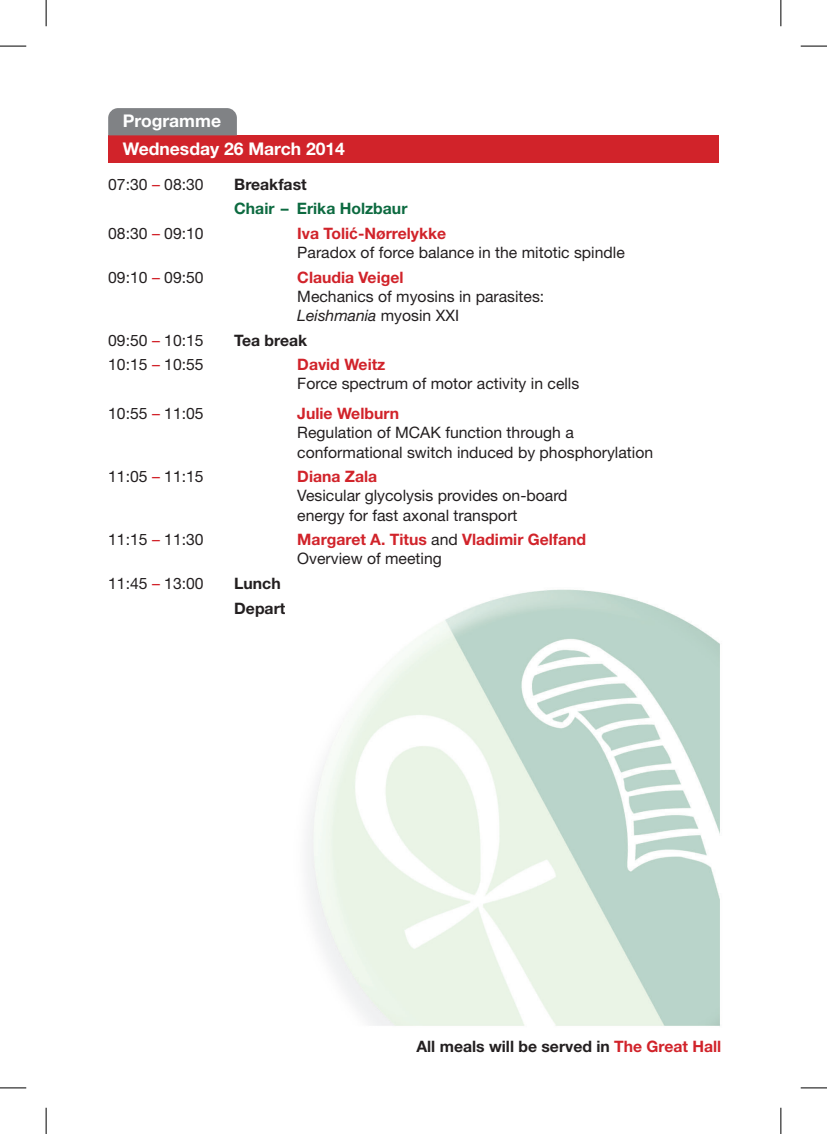
<style>
.page{position:relative;width:827px;height:1134px;background:#fff}
.page>*{position:absolute;margin:0;border:0;box-sizing:border-box;transform-origin:0 0}
.t1{font:700 17.5px/28px "Helvetica Neue";color:#fff}
.t2{font:15.75px/19.2px "Helvetica Neue";color:#231f20}
.t3{font:700 15.75px/19.2px "Helvetica Neue";color:#d1232a}
.t4{font:700 15.75px/24.5px "Helvetica Neue";color:#231f20}
.t5{font:700 15.75px "Helvetica Neue";color:#0c6a40}
.s1{color:#d1232a}
.s2{font-weight:700;color:#d1232a}
.s3{font-family:"Arial";font-weight:700;color:#d1232a}
.s4{font-style:italic}
.s5{font-weight:400;color:#231f20}
</style>
<div class="page">
<img style="left:108px;top:135px;width:612px;height:891px">
<div style="left:108px;top:136px;width:610px;height:27px;background:#d1232a"></div>
<div style="left:108px;top:108px;width:129px;height:27px;background:#808285"></div>
<svg style="left:0;top:46px;width:26px;height:1px"></svg>
<svg style="left:800px;top:46px;width:26px;height:1px"></svg>
<svg style="left:0;top:1088px;width:26px;height:1px"></svg>
<svg style="left:800px;top:1088px;width:26px;height:1px"></svg>
<svg style="left:46px;top:0;width:1px;height:26px"></svg>
<svg style="left:46px;top:1108px;width:1px;height:26px"></svg>
<svg style="left:780px;top:0;width:1px;height:26px"></svg>
<svg style="left:780px;top:1108px;width:1px;height:26px"></svg>
<p class="t1" style="left:123px;top:107px;width:224px">Programme<br>Wednesday 26 March 2014</p>
<p class="t2" style="left:108px;top:174px;width:97px">07:30 <span class="s1">–</span> 08:30</p>
<p class="t4" style="left:234px;top:172px;width:74px">Breakfast</p>
<p class="t5" style="left:234px;top:199px;width:175px">Chair – Erika Holzbaur</p>
<p class="t2" style="left:108px;top:224px;width:97px">08:30 <span class="s1">–</span> 09:10</p>
<p class="t2" style="left:297px;top:224px;width:329px"><span class="s2">Iva Toli</span><span class="s3">ć</span><span class="s2">-Nørrelykke<br></span>Paradox of force balance in the mitotic spindle</p>
<p class="t2" style="left:108px;top:267px;width:97px">09:10 <span class="s1">–</span> 09:50</p>
<p class="t3" style="left:297px;top:267px;width:108px">Claudia Veigel</p>
<p class="t2" style="left:297px;top:287px;width:248px">Mechanics of myosins in parasites:<br><span class="s4">Leishmania</span> myosin XXI</p>
<p class="t2" style="left:108px;top:330px;width:97px">09:50 <span class="s1">–</span> 10:15</p>
<p class="t4" style="left:234px;top:327px;width:74px">Tea break</p>
<p class="t2" style="left:108px;top:355px;width:97px">10:15 <span class="s1">–</span> 10:55</p>
<p class="t3" style="left:297px;top:355px;width:90px">David Weitz</p>
<p class="t2" style="left:297px;top:374px;width:283px">Force spectrum of motor activity in cells</p>
<p class="t2" style="left:108px;top:404px;width:97px">10:55 <span class="s1">–</span> 11:05</p>
<p class="t3" style="left:297px;top:404px;width:103px">Julie Welburn</p>
<p class="t2" style="left:297px;top:423px;width:357px">Regulation of MCAK function through a conformational switch induced by phosphorylation</p>
<p class="t2" style="left:108px;top:467px;width:97px">11:05 <span class="s1">–</span> 11:15</p>
<p class="t3" style="left:297px;top:467px;width:81px">Diana Zala</p>
<p class="t2" style="left:297px;top:486px;width:272px">Vesicular glycolysis provides on-board energy for fast axonal transport</p>
<p class="t2" style="left:108px;top:530px;width:97px">11:15 <span class="s1">–</span> 11:30</p>
<p class="t3" style="left:297px;top:530px;width:290px">Margaret A. Titus <span class="s5">and</span> Vladimir Gelfand<br><span class="s5">Overview of meeting</span></p>
<p class="t2" style="left:108px;top:574px;width:97px">11:45 <span class="s1">–</span> 13:00</p>
<p class="t4" style="left:234px;top:571px;width:53px">Lunch<br>Depart</p>
<p class="t4" style="left:416px;top:1034px;width:306px">All meals will be served in <span class="s1">The Great Hall</span></p>
</div>
